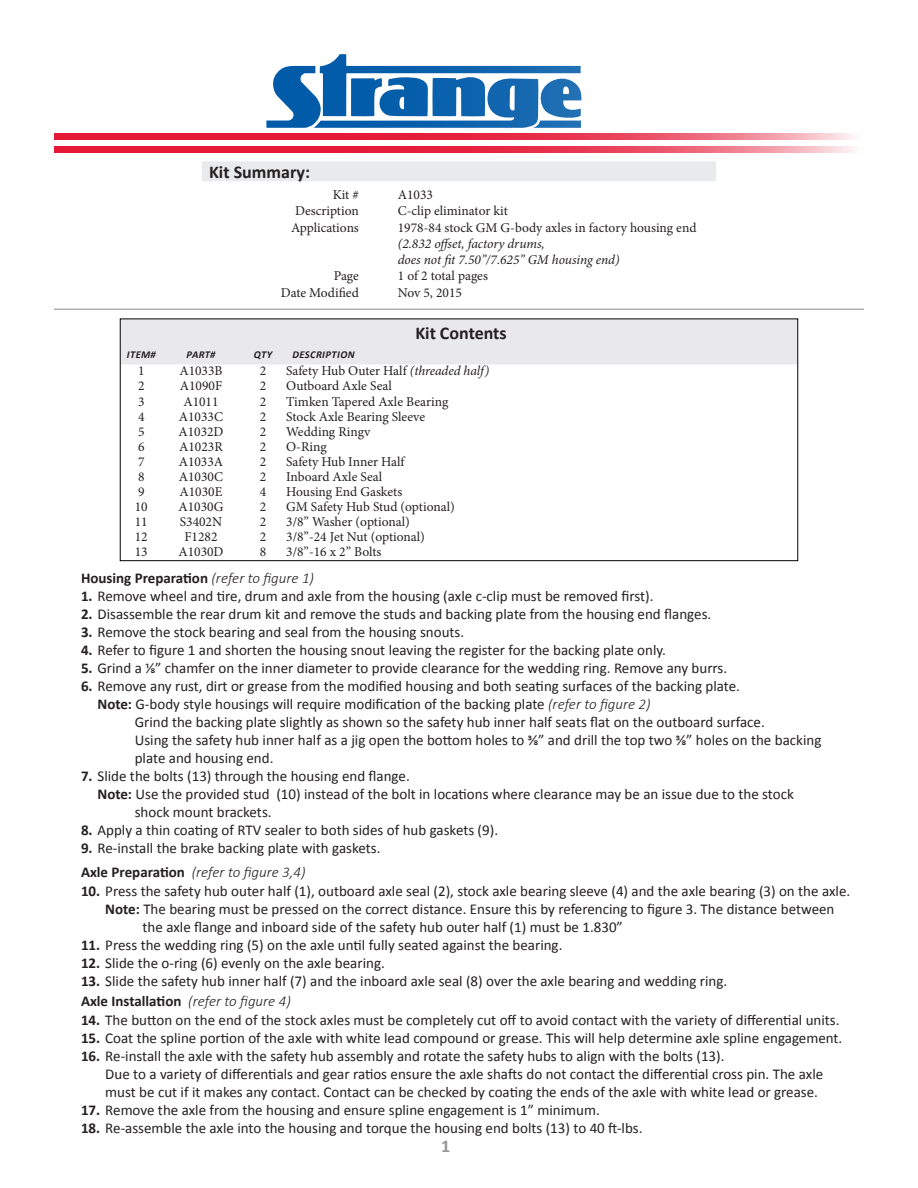
<style>
.page{position:relative;width:918px;height:1188px;background:#fff}
.page>*{position:absolute;margin:0;border:0;box-sizing:border-box;transform-origin:0 0}
.t1{font:700 18px "Calibri";color:#231f20}
.t2{font:700 18px "Calibri";color:#939598}
.t3{font:15px/18px "Calibri";color:#231f20}
.t4{font:700 15px "Calibri";color:#231f20}
.t5{font:italic 300 15px "Calibri";color:#231f20}
.t6{font:13.5px "Minion Pro";color:#231f20}
.t7{font:italic 13.5px "Minion Pro";letter-spacing:-.005em;color:#231f20}
.t8{font:italic 700 10.5px "Calibri";letter-spacing:.04em;color:#231f20}
.s1{font-style:italic}
.s2{font-weight:300;font-style:italic}
.s3{font-weight:700}
.s4{font-weight:700;font-style:normal}
</style>
<div class="page">
<hr style="left:54px;top:309px;width:810px;height:1px;background:#8a8a8a">
<svg style="left:54px;top:146px;width:798px;height:7px;background:#ec6175"></svg>
<svg style="left:54px;top:133px;width:798px;height:7px;background:#eb5268"></svg>
<svg style="left:266px;top:54px;width:316px;height:74px"></svg>
<svg style="left:266px;top:133px;width:315px;height:7px;background:#e5213e"></svg>
<svg style="left:198px;top:146px;width:458px;height:7px;background:#e62541"></svg>
<div style="left:202px;top:161px;width:514px;height:20px;background:#e9eaeb"></div>
<div style="left:122px;top:321px;width:674px;height:43px;background:#e9e9eb"></div>
<div style="left:120px;top:319px;width:678px;height:242px;border:1px solid #000"></div>
<p class="t1" style="left:209px;top:161px;width:102px">Kit Summary:</p>
<p class="t6" style="left:333px;top:186px;width:28px">Kit #</p>
<p class="t6" style="left:295px;top:202px;width:65px">Description</p>
<p class="t6" style="left:291px;top:218px;width:69px">Applications</p>
<p class="t6" style="left:334px;top:267px;width:27px">Page</p>
<p class="t6" style="left:281px;top:283px;width:80px">Date Modified</p>
<p class="t6" style="left:398px;top:186px;width:37px">A1033</p>
<p class="t6" style="left:398px;top:202px;width:111px">C-clip eliminator kit</p>
<p class="t6" style="left:398px;top:218px;width:300px">1978-84 stock GM G-body axles in factory housing end</p>
<p class="t7" style="left:398px;top:234px;width:148px">(2.832 offset, factory drums,</p>
<p class="t7" style="left:398px;top:251px;width:223px">does not fit 7.50”/7.625” GM housing end)</p>
<p class="t6" style="left:398px;top:267px;width:92px">1 of 2 total pages</p>
<p class="t6" style="left:398px;top:283px;width:66px">Nov 5, 2015</p>
<p class="t1" style="left:415px;top:321px;width:93px">Kit Contents</p>
<p class="t8" style="left:127px;top:348px;width:30px">ITEM#</p>
<p class="t8" style="left:187px;top:348px;width:30px">PART#</p>
<p class="t8" style="left:254px;top:348px;width:20px">QTY</p>
<p class="t8" style="left:292px;top:348px;width:64px">DESCRIPTION</p>
<p class="t6" style="left:138px;top:362px;width:8px">1</p>
<p class="t6" style="left:179px;top:362px;width:45px">A1033B</p>
<p class="t6" style="left:260px;top:362px;width:8px">2</p>
<p class="t6" style="left:286px;top:362px;width:205px">Safety Hub Outer Half <span class="s1">(threaded half)</span></p>
<p class="t6" style="left:138px;top:377px;width:8px">2</p>
<p class="t6" style="left:180px;top:377px;width:44px">A1090F</p>
<p class="t6" style="left:260px;top:377px;width:8px">2</p>
<p class="t6" style="left:286px;top:377px;width:107px">Outboard Axle Seal</p>
<p class="t6" style="left:138px;top:392px;width:8px">3</p>
<p class="t6" style="left:183px;top:392px;width:37px">A1011</p>
<p class="t6" style="left:260px;top:392px;width:8px">2</p>
<p class="t6" style="left:286px;top:392px;width:164px">Timken Tapered Axle Bearing</p>
<p class="t6" style="left:138px;top:407px;width:8px">4</p>
<p class="t6" style="left:179px;top:407px;width:46px">A1033C</p>
<p class="t6" style="left:260px;top:407px;width:8px">2</p>
<p class="t6" style="left:286px;top:407px;width:140px">Stock Axle Bearing Sleeve</p>
<p class="t6" style="left:138px;top:422px;width:8px">5</p>
<p class="t6" style="left:178px;top:422px;width:47px">A1032D</p>
<p class="t6" style="left:260px;top:422px;width:8px">2</p>
<p class="t6" style="left:286px;top:422px;width:86px">Wedding Ringv</p>
<p class="t6" style="left:138px;top:437px;width:8px">6</p>
<p class="t6" style="left:179px;top:437px;width:45px">A1023R</p>
<p class="t6" style="left:260px;top:437px;width:8px">2</p>
<p class="t6" style="left:286px;top:437px;width:42px">O-Ring</p>
<p class="t6" style="left:138px;top:452px;width:8px">7</p>
<p class="t6" style="left:179px;top:452px;width:46px">A1033A</p>
<p class="t6" style="left:260px;top:452px;width:8px">2</p>
<p class="t6" style="left:286px;top:452px;width:120px">Safety Hub Inner Half</p>
<p class="t6" style="left:138px;top:468px;width:8px">8</p>
<p class="t6" style="left:179px;top:468px;width:46px">A1030C</p>
<p class="t6" style="left:260px;top:468px;width:8px">2</p>
<p class="t6" style="left:286px;top:468px;width:98px">Inboard Axle Seal</p>
<p class="t6" style="left:138px;top:483px;width:8px">9</p>
<p class="t6" style="left:180px;top:483px;width:44px">A1030E</p>
<p class="t6" style="left:260px;top:483px;width:8px">4</p>
<p class="t6" style="left:286px;top:483px;width:118px">Housing End Gaskets</p>
<p class="t6" style="left:135px;top:498px;width:14px">10</p>
<p class="t6" style="left:179px;top:498px;width:46px">A1030G</p>
<p class="t6" style="left:260px;top:498px;width:8px">2</p>
<p class="t6" style="left:286px;top:498px;width:170px">GM Safety Hub Stud (optional)</p>
<p class="t6" style="left:135px;top:513px;width:14px">11</p>
<p class="t6" style="left:180px;top:513px;width:44px">S3402N</p>
<p class="t6" style="left:260px;top:513px;width:8px">2</p>
<p class="t6" style="left:286px;top:513px;width:125px">3/8” Washer (optional)</p>
<p class="t6" style="left:135px;top:528px;width:14px">12</p>
<p class="t6" style="left:184px;top:528px;width:35px">F1282</p>
<p class="t6" style="left:260px;top:528px;width:8px">2</p>
<p class="t6" style="left:286px;top:528px;width:140px">3/8”-24 Jet Nut (optional)</p>
<p class="t6" style="left:135px;top:543px;width:14px">13</p>
<p class="t6" style="left:178px;top:543px;width:47px">A1030D</p>
<p class="t6" style="left:260px;top:543px;width:8px">8</p>
<p class="t6" style="left:286px;top:543px;width:97px">3/8”-16 x 2” Bolts</p>
<p class="t4" style="left:81px;top:568px;width:235px">Housing Preparation <span class="s2">(refer to figure 1)</span></p>
<p class="t3" style="left:81px;top:587px;width:574px"><span class="s3">1.</span> Remove wheel and tire, drum and axle from the housing (axle c-clip must be removed first).</p>
<p class="t3" style="left:81px;top:605px;width:632px"><span class="s3">2.</span> Disassemble the rear drum kit and remove the studs and backing plate from the housing end flanges.</p>
<p class="t3" style="left:81px;top:623px;width:385px"><span class="s3">3.</span> Remove the stock bearing and seal from the housing snouts.</p>
<p class="t3" style="left:81px;top:641px;width:587px"><span class="s3">4.</span> Refer to figure 1 and shorten the housing snout leaving the register for the backing plate only.</p>
<p class="t3" style="left:81px;top:659px;width:648px"><span class="s3">5.</span> Grind a 1/8” chamfer on the inner diameter to provide clearance for the wedding ring. Remove any burrs.</p>
<p class="t3" style="left:81px;top:677px;width:660px"><span class="s3">6.</span> Remove any rust, dirt or grease from the modified housing and both seating surfaces of the backing plate.</p>
<p class="t3" style="left:97px;top:695px;width:555px"><span class="s3">Note:</span> G-body style housings will require modification of the backing plate <span class="s2">(refer to figure 2)</span></p>
<p class="t3" style="left:135px;top:713px;width:631px">Grind the backing plate slightly as shown so the safety hub inner half seats flat on the outboard surface.</p>
<p class="t3" style="left:135px;top:731px;width:688px">Using the safety hub inner half as a jig open the bottom holes to 3/8” and drill the top two 3/8” holes on the backing</p>
<p class="t3" style="left:135px;top:749px;width:140px">plate and housing end.</p>
<p class="t3" style="left:81px;top:767px;width:330px"><span class="s3">7.</span> Slide the bolts (13) through the housing end flange.</p>
<p class="t3" style="left:97px;top:785px;width:698px"><span class="s3">Note:</span> Use the provided stud (10) instead of the bolt in locations where clearance may be an issue due to the stock</p>
<p class="t3" style="left:135px;top:803px;width:138px">shock mount brackets.</p>
<p class="t3" style="left:81px;top:821px;width:419px"><span class="s3">8.</span> Apply a thin coating of RTV sealer to both sides of hub gaskets (9).</p>
<p class="t3" style="left:81px;top:839px;width:301px"><span class="s3">9.</span> Re-install the brake backing plate with gaskets.</p>
<p class="t5" style="left:81px;top:863px;width:226px"><span class="s4">Axle Preparation</span> (refer to figure 3,4)</p>
<p class="t3" style="left:81px;top:882px;width:771px"><span class="s3">10.</span> Press the safety hub outer half (1), outboard axle seal (2), stock axle bearing sleeve (4) and the axle bearing (3) on the axle.</p>
<p class="t3" style="left:105px;top:900px;width:731px"><span class="s3">Note:</span> The bearing must be pressed on the correct distance. Ensure this by referencing to figure 3. The distance between</p>
<p class="t3" style="left:143px;top:918px;width:482px">the axle flange and inboard side of the safety hub outer half (1) must be 1.830”</p>
<p class="t3" style="left:81px;top:936px;width:483px"><span class="s3">11.</span> Press the wedding ring (5) on the axle until fully seated against the bearing.</p>
<p class="t3" style="left:81px;top:954px;width:305px"><span class="s3">12.</span> Slide the o-ring (6) evenly on the axle bearing.</p>
<p class="t3" style="left:81px;top:972px;width:648px"><span class="s3">13.</span> Slide the safety hub inner half (7) and the inboard axle seal (8) over the axle bearing and wedding ring.</p>
<p class="t4" style="left:81px;top:992px;width:211px">Axle Installation <span class="s2">(refer to figure 4)</span></p>
<p class="t3" style="left:81px;top:1011px;width:760px"><span class="s3">14.</span> The button on the end of the stock axles must be completely cut off to avoid contact with the variety of differential units.</p>
<p class="t3" style="left:81px;top:1029px;width:763px"><span class="s3">15.</span> Coat the spline portion of the axle with white lead compound or grease. This will help determine axle spline engagement.</p>
<p class="t3" style="left:81px;top:1047px;width:645px"><span class="s3">16.</span> Re-install the axle with the safety hub assembly and rotate the safety hubs to align with the bolts (13).</p>
<p class="t3" style="left:105px;top:1065px;width:720px">Due to a variety of differentials and gear ratios ensure the axle shafts do not contact the differential cross pin. The axle must be cut if it makes any contact. Contact can be checked by coating the ends of the axle with white lead or grease.</p>
<p class="t3" style="left:81px;top:1101px;width:520px"><span class="s3">17.</span> Remove the axle from the housing and ensure spline engagement is 1” minimum.</p>
<p class="t3" style="left:81px;top:1119px;width:563px"><span class="s3">18.</span> Re-assemble the axle into the housing and torque the housing end bolts (13) to 40 ft-lbs.</p>
<p class="t2" style="left:441px;top:1135px;width:11px">1</p>
</div>
